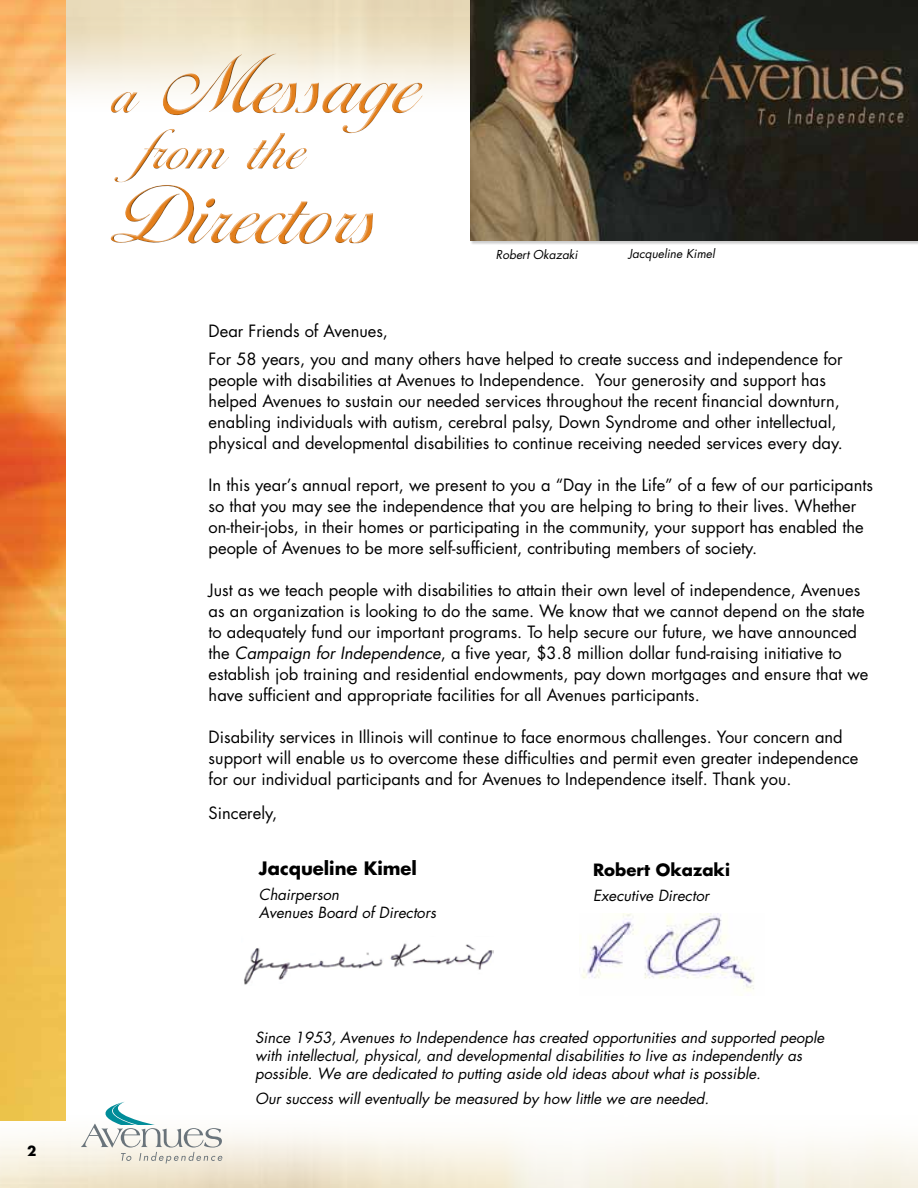
<style>
.page{position:relative;width:918px;height:1188px;background:#fff}
.page>*{position:absolute;margin:0;border:0;box-sizing:border-box;transform-origin:0 0}
.t1{font:115.5px "Margaret";color:#e37f1c}
.t2{font:79.2px "Margaret";color:#e37f1c}
.t3{font:700 18px "Futura";color:#000}
.t4{font:16.5px/21px "Futura";color:#000}
.t5{font:700 16.5px "Futura";color:#000}
.t6{font:italic 15px/18px "Futura";color:#000}
.t7{font:700 13.5px "Futura";color:#000}
.t8{font:italic 12px "Futura";color:#000}
.s1{font-size:79.2px}
.s2{font-style:italic}
</style>
<div class="page">
<img style="left:0;top:983px;width:918px;height:205px">
<svg style="left:81px;top:1102px;width:142px;height:62px"></svg>
<img style="left:65px;top:0;width:405px;height:244px">
<img style="left:579px;top:913px;width:185px;height:83px">
<img style="left:241px;top:943px;width:253px;height:42px">
<img style="left:0;top:0;width:65px;height:1120px">
<img style="left:470px;top:0;width:448px;height:241px">
<div style="left:109px;top:53px;width:315px;height:192px;background:#000;opacity:.75"></div>
<p class="t7" style="left:27px;top:1141px;width:11px">2</p>
<h1 class="t1" style="left:117px;top:29px;width:311px"><span class="s1">a</span> Message</h1>
<h2 class="t2" style="left:146px;top:111px;width:165px">from the</h2>
<h1 class="t1" style="left:117px;top:159px;width:270px">Directors</h1>
<p class="t8" style="left:496px;top:246px;width:83px">Robert Okazaki</p>
<p class="t8" style="left:628px;top:245px;width:88px">Jacqueline Kimel</p>
<p class="t4" style="left:209px;top:317px;width:636px;line-height:27.8px">Dear Friends of Avenues,<br>For 58 years, you and many others have helped to create success and independence for</p>
<p class="t4" style="left:209px;top:369px;width:636px">people with disabilities at Avenues to Independence. Your generosity and support has helped Avenues to sustain our needed services throughout the recent financial downturn, enabling individuals with autism, cerebral palsy, Down Syndrome and other intellectual, physical and developmental disabilities to continue receiving needed services every day.</p>
<p class="t4" style="left:209px;top:474px;width:666px">In this year’s annual report, we present to you a “Day in the Life” of a few of our participants so that you may see the independence that you are helping to bring to their lives. Whether on-their-jobs, in their homes or participating in the community, your support has enabled the people of Avenues to be more self-sufficient, contributing members of society.</p>
<p class="t4" style="left:209px;top:579px;width:661px">Just as we teach people with disabilities to attain their own level of independence, Avenues as an organization is looking to do the same. We know that we cannot depend on the state to adequately fund our important programs. To help secure our future, we have announced the <span class="s2">Campaign for Independence</span>, a five year, $3.8 million dollar fund-raising initiative to establish job training and residential endowments, pay down mortgages and ensure that we have sufficient and appropriate facilities for all Avenues participants.</p>
<p class="t4" style="left:209px;top:726px;width:651px">Disability services in Illinois will continue to face enormous challenges. Your concern and support will enable us to overcome these difficulties and permit even greater independence for our individual participants and for Avenues to Independence itself. Thank you.</p>
<p class="t4" style="left:209px;top:802px;width:70px">Sincerely,</p>
<p class="t3" style="left:259px;top:856px;width:160px">Jacqueline Kimel</p>
<p class="t6" style="left:259px;top:885px;width:179px">Chairperson<br>Avenues Board of Directors</p>
<p class="t5" style="left:593px;top:859px;width:138px">Robert Okazaki</p>
<p class="t6" style="left:593px;top:886px;width:118px">Executive Director</p>
<p class="t6" style="left:255px;top:1028px;width:571px">Since 1953, Avenues to Independence has created opportunities and supported people with intellectual, physical, and developmental disabilities to live as independently as possible. We are dedicated to putting aside old ideas about what is possible.</p>
<p class="t6" style="left:255px;top:1089px;width:455px">Our success will eventually be measured by how little we are needed.</p>
</div>
